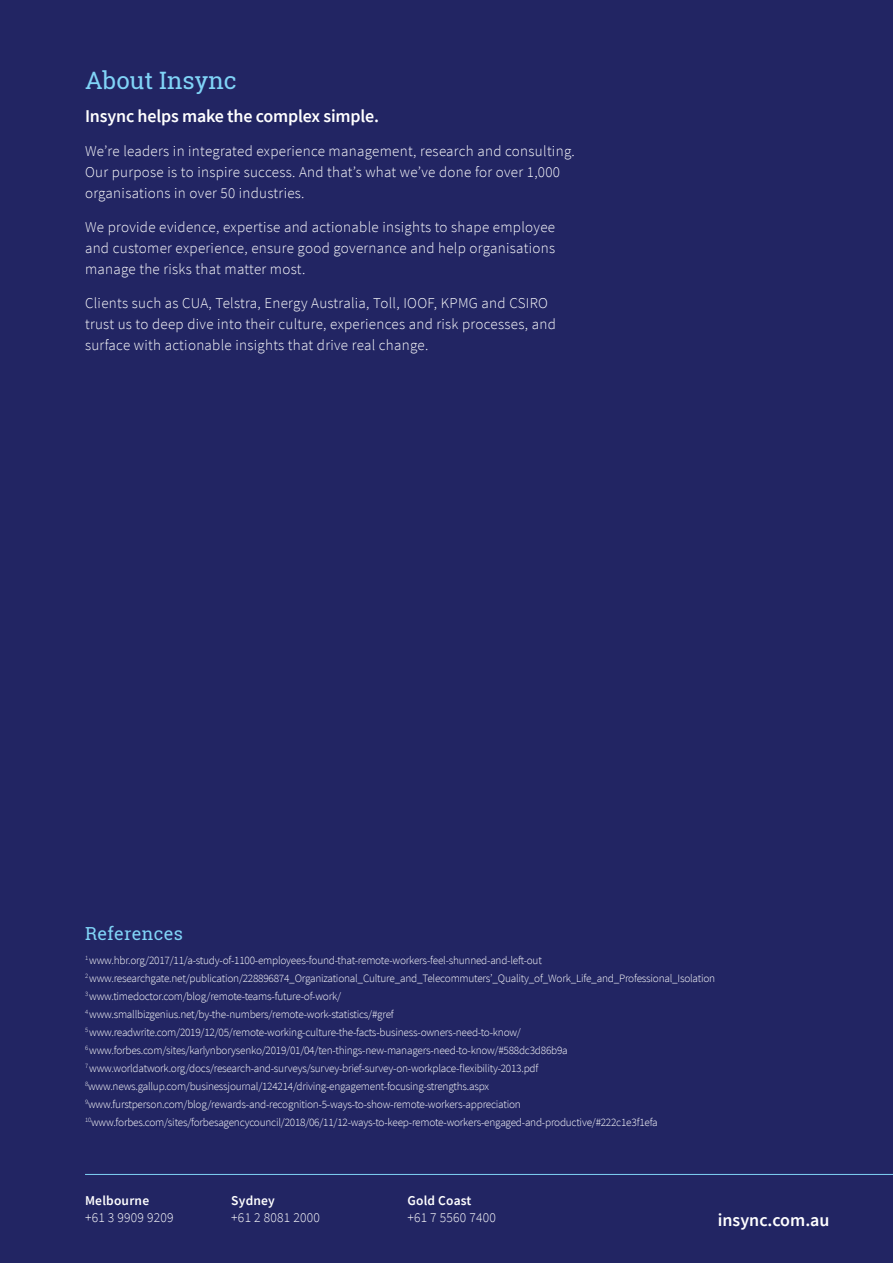
<style>
.page{position:relative;width:893px;height:1263px;background:#222563}
.page>*{position:absolute;margin:0;border:0;box-sizing:border-box;transform-origin:0 0}
.t1{font:24px "Roboto Slab";color:#80d4f7}
.t2{font:600 18px "Source Sans Pro";letter-spacing:-.01em;color:#fff}
.t3{font:18px "Roboto Slab";letter-spacing:.02em;color:#80d4f7}
.t4{font:300 15px/21px "Source Sans Pro";letter-spacing:.02em;color:#fff}
.t5{font:300 13.5px "Source Sans Pro";letter-spacing:.015em;color:#fff}
.t6{font:600 13.5px "Source Sans Pro";letter-spacing:.015em;color:#fff}
.t7{font:300 11.25px "Source Sans Pro";letter-spacing:-.02em;color:#fff}
</style>
<div class="page">
<hr style="left:85px;top:1174px;width:808px;height:1px;background:#80d4f7">
<p class="t1" style="left:85px;top:64px;width:153px">About Insync</p>
<p class="t2" style="left:85px;top:105px;width:296px">Insync helps make the complex simple.</p>
<p class="t4" style="left:85px;top:141px;width:491px">We’re leaders in integrated experience management, research and consulting.<br>Our purpose is to inspire success. And that’s what we’ve done for over 1,000 organisations in over 50 industries.</p>
<p class="t4" style="left:85px;top:216px;width:472px;text-align:justify">We provide evidence, expertise and actionable insights to shape employee and customer experience, ensure good governance and help organisations manage the risks that matter most.</p>
<p class="t4" style="left:85px;top:292px;width:472px">Clients such as CUA, Telstra, Energy Australia, Toll, IOOF, KPMG and CSIRO trust us to deep dive into their culture, experiences and risk processes, and surface with actionable insights that drive real change.</p>
<p class="t3" style="left:85px;top:921px;width:99px">References</p>
<p class="t7" style="left:85px;top:953px;width:458px"><sup>1</sup> www.hbr.org/2017/11/a-study-of-1100-employees-found-that-remote-workers-feel-shunned-and-left-out</p>
<p class="t7" style="left:85px;top:971px;width:632px"><sup>2</sup> www.researchgate.net/publication/228896874_Organizational_Culture_and_Telecommuters’_Quality_of_Work_Life_and_Professional_Isolation</p>
<p class="t7" style="left:85px;top:989px;width:257px"><sup>3</sup> www.timedoctor.com/blog/remote-teams-future-of-work/</p>
<p class="t7" style="left:85px;top:1007px;width:310px"><sup>4</sup> www.smallbizgenius.net/by-the-numbers/remote-work-statistics/#gref</p>
<p class="t7" style="left:85px;top:1025px;width:437px"><sup>5</sup> www.readwrite.com/2019/12/05/remote-working-culture-the-facts-business-owners-need-to-know/</p>
<p class="t7" style="left:85px;top:1043px;width:484px"><sup>6</sup> www.forbes.com/sites/karlynborysenko/2019/01/04/ten-things-new-managers-need-to-know/#588dc3d86b9a</p>
<p class="t7" style="left:85px;top:1061px;width:455px"><sup>7</sup> www.worldatwork.org/docs/research-and-surveys/survey-brief-survey-on-workplace-flexibility-2013.pdf</p>
<p class="t7" style="left:85px;top:1079px;width:406px"><sup>8</sup>www.news.gallup.com/businessjournal/124214/driving-engagement-focusing-strengths.aspx</p>
<p class="t7" style="left:85px;top:1097px;width:437px"><sup>9</sup>www.furstperson.com/blog/rewards-and-recognition-5-ways-to-show-remote-workers-appreciation</p>
<p class="t7" style="left:85px;top:1115px;width:574px"><sup>10</sup>www.forbes.com/sites/forbesagencycouncil/2018/06/11/12-ways-to-keep-remote-workers-engaged-and-productive/#222c1e3f1efa</p>
<p class="t6" style="left:85px;top:1192px;width:66px">Melbourne</p>
<p class="t5" style="left:85px;top:1209px;width:90px">+61 3 9909 9209</p>
<p class="t6" style="left:231px;top:1192px;width:45px">Sydney</p>
<p class="t5" style="left:231px;top:1209px;width:90px">+61 2 8081 2000</p>
<p class="t6" style="left:407px;top:1192px;width:66px">Gold Coast</p>
<p class="t5" style="left:407px;top:1209px;width:90px">+61 7 5560 7400</p>
<p class="t2" style="left:718px;top:1208px;width:113px">insync.com.au</p>
</div>
